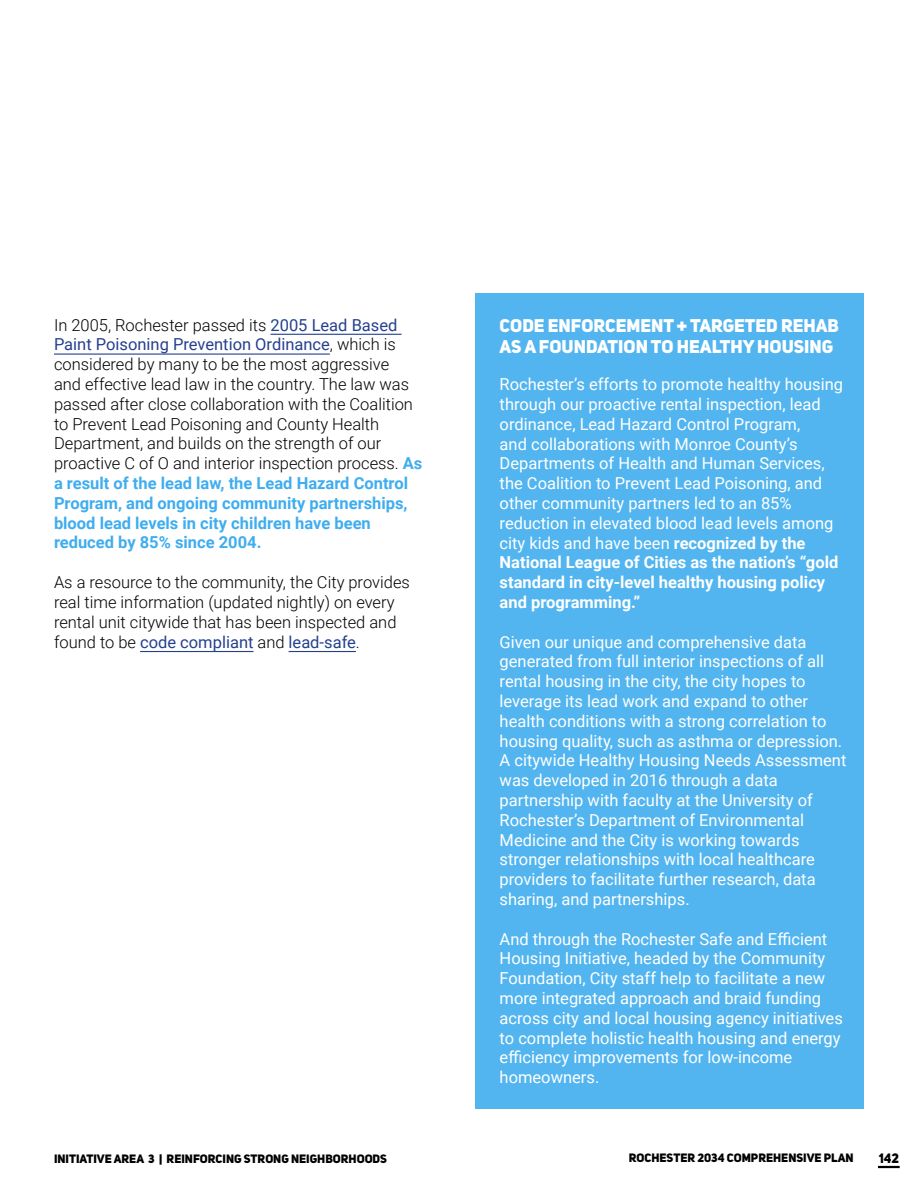
<style>
.page{position:relative;width:918px;height:1188px;background:#fff}
.page>*{position:absolute;margin:0;border:0;box-sizing:border-box;transform-origin:0 0}
.t1{font:18.15px/21px "Uni Sans Heavy CAPS";color:#fff}
.t2{font:16.5px/19.8px "Roboto";color:#fff}
.Body_Text_w__Paragra{font:300 16.5px/19.8px "Roboto";color:#000}
.t3{font:13.5px "Uni Sans Heavy CAPS";color:#000}
.t4{font:12px "Uni Sans Heavy CAPS";color:#000}
.s1{font-weight:400;color:#25408f}
.s2{font-weight:700;color:#3fadef}
.s3{font-weight:700}
</style>
<div class="page">
<div style="left:476px;top:293px;width:388px;height:815px;background:#52b5f0"></div>
<hr style="left:271px;top:334px;width:131px;height:1px;background:#25408f">
<hr style="left:54px;top:354px;width:276px;height:1px;background:#25408f">
<hr style="left:140px;top:651px;width:114px;height:1px;background:#25408f">
<hr style="left:289px;top:651px;width:67px;height:1px;background:#25408f">
<hr style="left:878px;top:1166px;width:22px;height:2px;background:#000">
<p class="Body_Text_w__Paragra" style="left:54px;top:314px;width:370px">In 2005, Rochester passed its <span class="s1">2005 Lead Based Paint Poisoning Prevention Ordinance</span>, which is considered by many to be the most aggressive<br>and effective lead law in the country. The law was passed after close collaboration with the Coalition to Prevent Lead Poisoning and County Health Department, and builds on the strength of our proactive C of O and interior inspection process. <span class="s2">As a result of the lead law, the Lead Hazard Control Program, and ongoing community partnerships, blood lead levels in city children have been reduced by 85% since 2004.</span></p>
<p class="Body_Text_w__Paragra" style="left:54px;top:572px;width:357px">As a resource to the community, the City provides real time information (updated nightly) on every rental unit citywide that has been inspected and found to be <span class="s1">code compliant</span> and <span class="s1">lead-safe</span>.</p>
<p class="t1" style="left:500px;top:315px;width:341px">CODE ENFORCEMENT + TARGETED REHAB<br>AS A FOUNDATION TO HEALTHY HOUSING</p>
<p class="t2" style="left:500px;top:374px;width:345px">Rochester’s efforts to promote healthy housing through our proactive rental inspection, lead ordinance, Lead Hazard Control Program,<br>and collaborations with Monroe County’s Departments of Health and Human Services, the Coalition to Prevent Lead Poisoning, and other community partners led to an 85% reduction in elevated blood lead levels among city kids and have been <span class="s3">recognized by the National League of Cities as the nation’s “gold standard in city-level healthy housing policy and programming.”</span></p>
<p class="t2" style="left:500px;top:631px;width:344px">Given our unique and comprehensive data generated from full interior inspections of all rental housing in the city, the city hopes to leverage its lead work and expand to other health conditions with a strong correlation to housing quality, such as asthma or depression.</p>
<p class="t2" style="left:500px;top:750px;width:348px">A citywide Healthy Housing Needs Assessment was developed in 2016 through a data partnership with faculty at the University of Rochester’s Department of Environmental Medicine and the City is working towards stronger relationships with local healthcare providers to facilitate further research, data sharing, and partnerships.</p>
<p class="t2" style="left:500px;top:928px;width:345px">And through the Rochester Safe and Efficient Housing Initiative, headed by the Community Foundation, City staff help to facilitate a new more integrated approach and braid funding across city and local housing agency initiatives to complete holistic health housing and energy efficiency improvements for low-income homeowners.</p>
<p class="t4" style="left:54px;top:1151px;width:335px">INITIATIVE AREA 3 | REINFORCING STRONG NEIGHBORHOODS</p>
<p class="t4" style="left:586px;top:1150px;width:269px">DRAFT -ROCHESTER 2034 COMPREHENSIVE PLAN</p>
<p class="t3" style="left:879px;top:1150px;width:22px">142</p>
</div>
